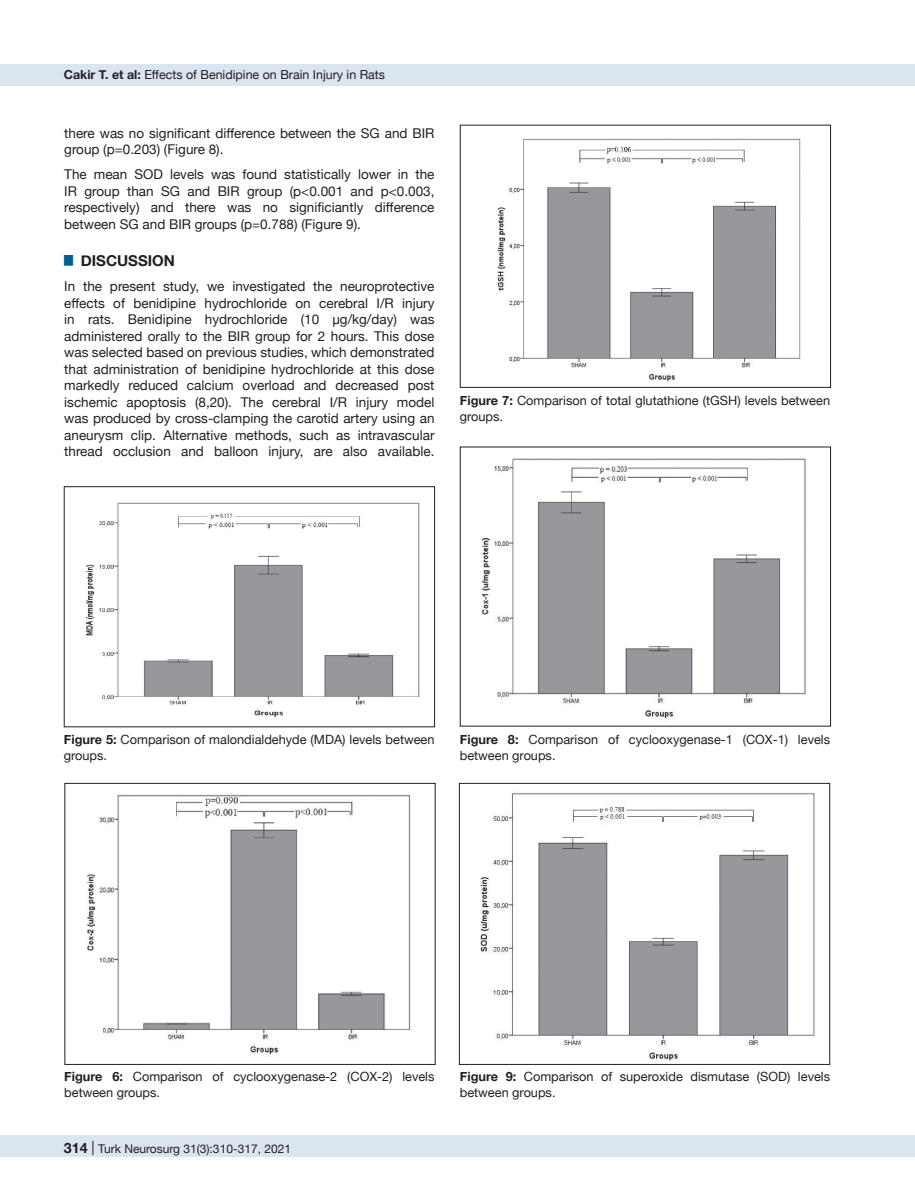
<style>
.page{position:relative;width:915px;height:1191px;background:#fff}
.page>*{position:absolute;margin:0;border:0;box-sizing:border-box;transform-origin:0 0}
.t1{font:700 15px "Helvetica Neue";color:#231f20}
.t2{font:13.5px/16.5px "Helvetica Neue";color:#231f20;text-align:justify}
.t3{font:12.75px/15.8px "Helvetica Neue";color:#231f20}
.t4{font:12.45px "Helvetica Neue";color:#231f20}
.t5{font:12px "Helvetica Neue";color:#231f20}
.s1{font-weight:700}
.s2{font-weight:700;font-size:14.25px}
.s3{font-size:14.25px}
</style>
<div class="page">
<div style="left:0;top:1135px;width:914px;height:22px;background:#dbe5f0"></div>
<div style="left:0;top:64px;width:914px;height:21px;background:#dbe5f0"></div>
<img style="left:86px;top:502px;width:334px;height:215px">
<div style="left:64px;top:486px;width:371px;height:241px;border:1px solid #231f20"></div>
<img style="left:87px;top:794px;width:324px;height:261px">
<img style="left:497px;top:138px;width:304px;height:244px">
<div style="left:459px;top:125px;width:371px;height:263px;border:1px solid #231f20"></div>
<img style="left:481px;top:458px;width:325px;height:261px">
<img style="left:480px;top:793px;width:336px;height:268px">
<div style="left:459px;top:783px;width:370px;height:281px;border:1px solid #231f20"></div>
<p class="t4" style="left:64px;top:66px;width:322px"><span class="s1">Cakir T. et al:</span> Effects of Benidipine on Brain Injury in Rats</p>
<p class="t2" style="left:64px;top:125px;width:371px">there was no significant difference between the SG and BIR group (p=0.203) (Figure 8).</p>
<p class="t2" style="left:64px;top:167px;width:371px">The mean SOD levels was found statistically lower in the IR group than SG and BIR group (p&lt;0.001 and p&lt;0.003, respectively) and there was no significiantly difference between SG and BIR groups (p=0.788) (Figure 9).</p>
<p class="t1" style="left:64px;top:249px;width:112px"><sup>█</sup> DISCUSSION</p>
<p class="t2" style="left:64px;top:279px;width:371px">In the present study, we investigated the neuroprotective effects of benidipine hydrochloride on cerebral I/R injury in rats. Benidipine hydrochloride (10 μg/kg/day) was administered orally to the BIR group for 2 hours. This dose was selected based on previous studies, which demonstrated that administration of benidipine hydrochloride at this dose markedly reduced calcium overload and decreased post ischemic apoptosis (8,20). The cerebral I/R injury model was produced by cross-clamping the carotid artery using an aneurysm clip. Alternative methods, such as intravascular thread occlusion and balloon injury, are also available.</p>
<p class="t3" style="left:459px;top:393px;width:371px"><span class="s1">Figure 7:</span> Comparison of total glutathione (tGSH) levels between groups.</p>
<p class="t3" style="left:64px;top:732px;width:372px"><span class="s1">Figure 5:</span> Comparison of malondialdehyde (MDA) levels between groups.</p>
<p class="t3" style="left:459px;top:732px;width:371px"><span class="s1">Figure 8:</span> Comparison of cyclooxygenase-1 (COX-1) levels between groups.</p>
<p class="t3" style="left:64px;top:1069px;width:371px"><span class="s1">Figure 6:</span> Comparison of cyclooxygenase-2 (COX-2) levels between groups.</p>
<p class="t5" style="left:63px;top:1140px;width:229px"><span class="s2">314</span> <span class="s3">|</span> Turk Neurosurg 31(3):310-317, 2021</p>
<p class="t3" style="left:459px;top:1069px;width:371px"><span class="s1">Figure 9:</span> Comparison of superoxide dismutase (SOD) levels between groups.</p>
</div>
